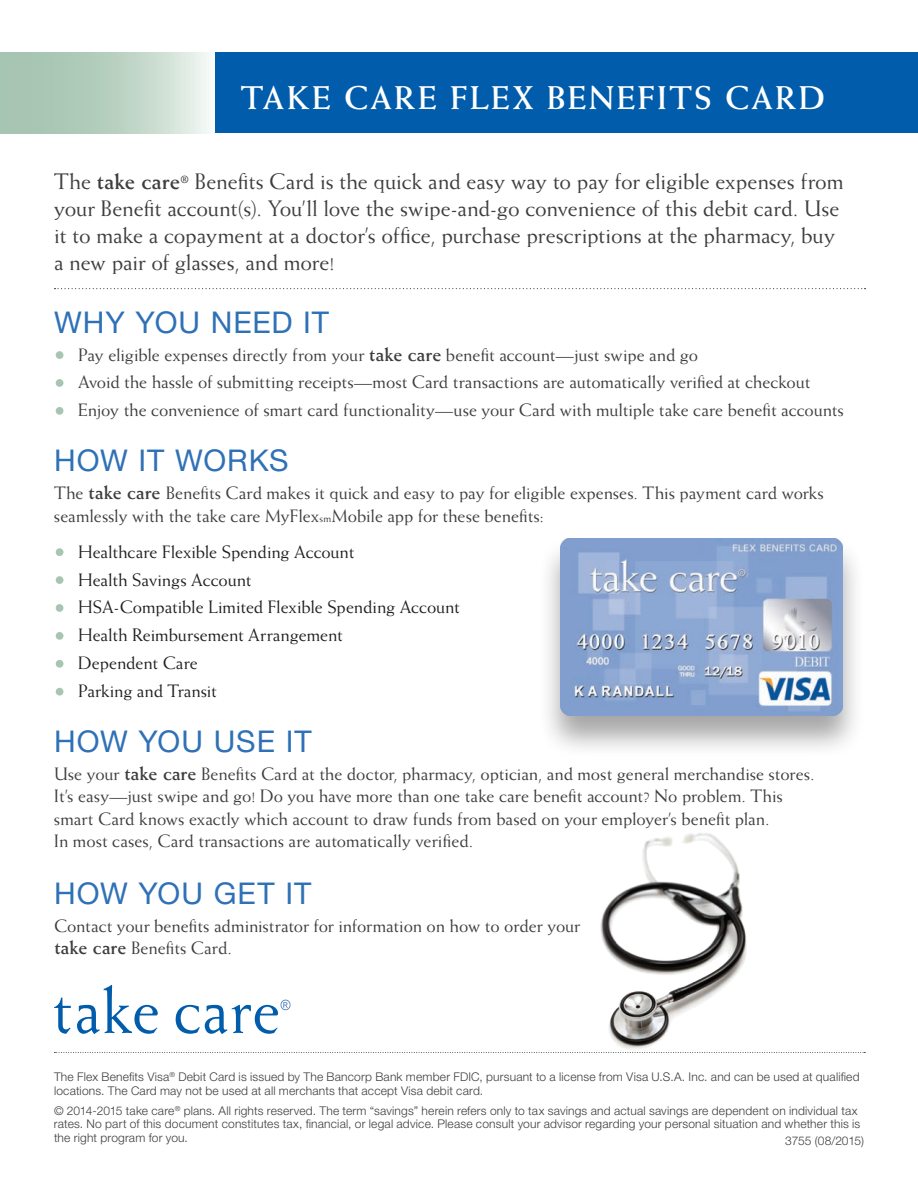
<style>
.page{position:relative;width:918px;height:1188px;background:#fff}
.page>*{position:absolute;margin:0;border:0;box-sizing:border-box;transform-origin:0 0}
.Reversed_blue_banner{font:700 33px "Weiss";letter-spacing:.07em;color:#fff}
.Section_Head{font:30px "Helvetica Neue LT Pro";letter-spacing:.03em;color:#2f71b7}
.Intro{font:22.5px/27px "Weiss";letter-spacing:-.005em;color:#3e3e3f}
.Body_1{font:18px/22.5px "Weiss";letter-spacing:-.005em;color:#3e3e3f}
.t1{font:18px "Weiss";letter-spacing:-.005em;color:#231f20}
.Copyright{font:300 12px/13.5px "Helvetica Neue LT Pro";letter-spacing:.015em;color:#3e3e3f}
.Copyright-2{font:300 12px "Helvetica Neue LT Pro";letter-spacing:-.02em;color:#3e3e3f}
.s1{font-weight:700}
.s2{font-size:22.5px;color:#fff}
.s3{font-weight:700;font-size:19.5px}
.s4{font-size:10.5px}
</style>
<div class="page">
<svg style="left:0;top:52px;width:209px;height:82px;background:#bdd3c5"></svg>
<svg style="left:55px;top:288px;width:811px;height:1px"></svg>
<div style="left:215px;top:52px;width:703px;height:82px;background:#015dab"></div>
<svg style="left:54px;top:998px;width:17px;height:36px"></svg>
<svg style="left:77px;top:985px;width:81px;height:49px"></svg>
<svg style="left:176px;top:1000px;width:115px;height:34px"></svg>
<svg style="left:54px;top:1052px;width:811px;height:1px"></svg>
<img style="left:585px;top:833px;width:178px;height:220px">
<div style="left:538px;top:536px;width:327px;height:223px;background:#231f20;opacity:.4"></div>
<img style="left:561px;top:538px;width:282px;height:178px">
<p class="Reversed_blue_banner" style="left:241px;top:78px;width:586px">TAKE CARE FLEX BENEFITS CARD</p>
<p class="Intro" style="left:54px;top:167px;width:791px">The <span class="s1">take care</span><sup>®</sup> Benefits Card is the quick and easy way to pay for eligible expenses from your Benefit account(s). You’ll love the swipe-and-go convenience of this debit card. Use it to make a copayment at a doctor’s office, purchase prescriptions at the pharmacy, buy a new pair of glasses, and more!</p>
<p class="Section_Head" style="left:54px;top:303px;width:277px">WHY YOU NEED IT</p>
<p class="Body_1" style="left:54px;top:343px;width:646px"><span class="s2">•</span> Pay eligible expenses directly from your <span class="s3">take care</span> benefit account—just swipe and go</p>
<p class="Body_1" style="left:54px;top:371px;width:758px"><span class="s2">•</span> Avoid the hassle of submitting receipts—most Card transactions are automatically verified at checkout</p>
<p class="Body_1" style="left:54px;top:399px;width:791px"><span class="s2">•</span> Enjoy the convenience of smart card functionality—use your Card with multiple take care benefit accounts</p>
<p class="Section_Head" style="left:54px;top:442px;width:236px">HOW IT WORKS</p>
<p class="Body_1" style="left:54px;top:482px;width:771px">The <span class="s3">take care</span> Benefits Card makes it quick and easy to pay for eligible expenses. This payment card works seamlessly with the take care MyFlex<span class="s4">sm</span>Mobile app for these benefits:</p>
<p class="t1" style="left:54px;top:541px;width:302px"><span class="s2">•</span> Healthcare Flexible Spending Account</p>
<p class="t1" style="left:54px;top:569px;width:199px"><span class="s2">•</span> Health Savings Account</p>
<p class="t1" style="left:54px;top:597px;width:407px"><span class="s2">•</span> HSA-Compatible Limited Flexible Spending Account</p>
<p class="t1" style="left:54px;top:625px;width:290px"><span class="s2">•</span> Health Reimbursement Arrangement</p>
<p class="t1" style="left:54px;top:653px;width:145px"><span class="s2">•</span> Dependent Care</p>
<p class="t1" style="left:54px;top:681px;width:164px"><span class="s2">•</span> Parking and Transit</p>
<p class="Section_Head" style="left:54px;top:723px;width:259px">HOW YOU USE IT</p>
<p class="Body_1" style="left:54px;top:762px;width:762px">Use your <span class="s3">take care</span> Benefits Card at the doctor, pharmacy, optician, and most general merchandise stores.<br>It’s easy—just swipe and go! Do you have more than one take care benefit account? No problem. This smart Card knows exactly which account to draw funds from based on your employer’s benefit plan.<br>In most cases, Card transactions are automatically verified.</p>
<p class="Section_Head" style="left:54px;top:875px;width:259px">HOW YOU GET IT</p>
<p class="Body_1" style="left:54px;top:914px;width:528px">Contact your benefits administrator for information on how to order your <span class="s3">take care</span> Benefits Card.</p>
<p class="Copyright" style="left:54px;top:1070px;width:807px">The Flex Benefits Visa<sup>®</sup> Debit Card is issued by The Bancorp Bank member FDIC, pursuant to a license from Visa U.S.A. Inc. and can be used at qualified locations. The Card may not be used at all merchants that accept Visa debit card.</p>
<p class="Copyright" style="left:54px;top:1104px;width:808px">© 2014-2015 take care<sup>®</sup> plans. All rights reserved. The term “savings” herein refers only to tax savings and actual savings are dependent on individual tax rates. No part of this document constitutes tax, financial, or legal advice. Please consult your advisor regarding your personal situation and whether this is the right program for you.</p>
<p class="Copyright-2" style="left:785px;top:1133px;width:80px">3755 (08/2015)</p>
</div>
